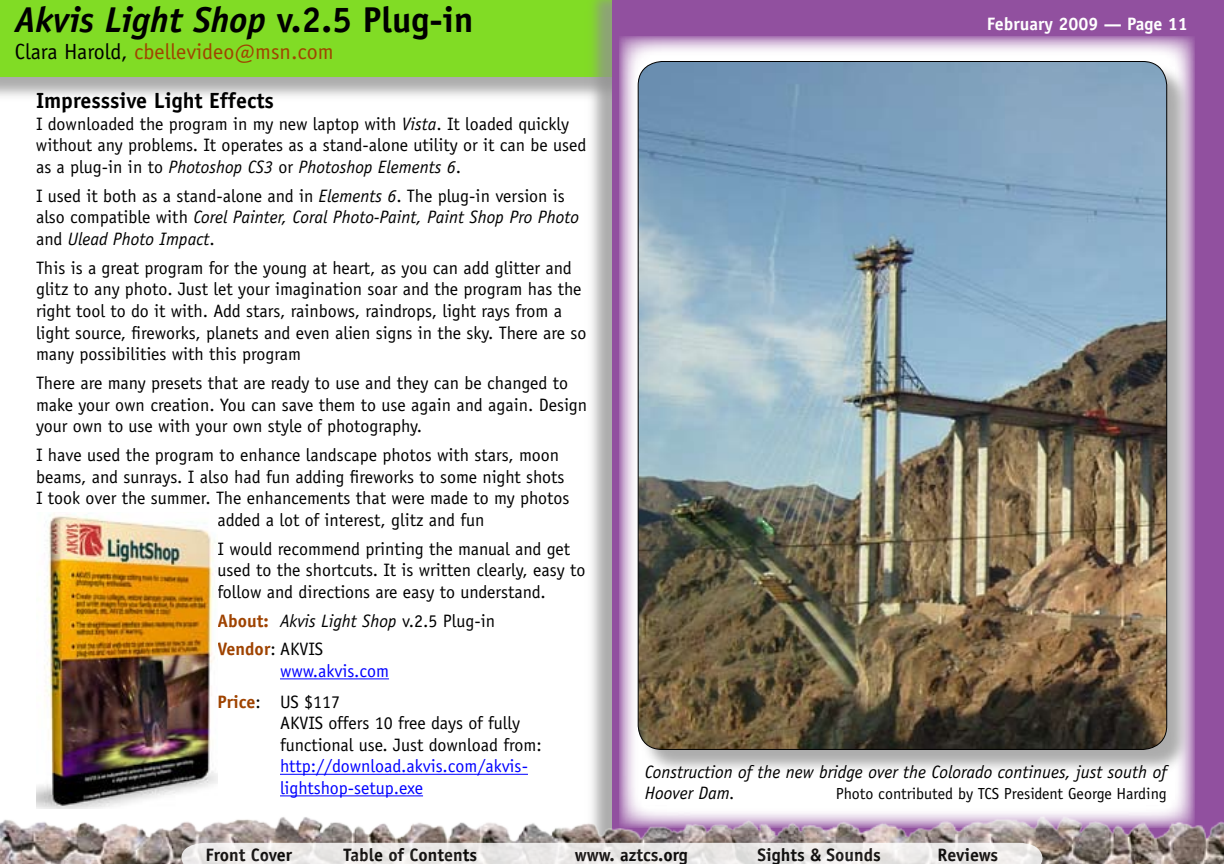
<style>
.page{position:relative;width:1224px;height:864px;background:#fff}
.page>*{position:absolute;margin:0;border:0;box-sizing:border-box;transform-origin:0 0}
.t1{font:italic 700 36px "Officina Sans";color:#000}
.t2{font:22px "Officina Sans";color:#9f4300}
.t3{font:700 22px "Officina Sans";color:#000}
.t4{font:18px/21.6px "Officina Sans";color:#000}
.t5{font:18px/30.6px "Officina Sans";color:#00f}
.t6{font:italic 18px/21.6px "Officina Sans";color:#000}
.t7{font:700 18px "Officina Sans";color:#000}
.t8{font:700 18px "Officina Sans";color:#fff}
.t9{font:16px "Officina Sans";color:#000}
.s1{font-style:normal}
.s2{color:#000}
.s3{font-style:italic}
.s4{font-weight:700;color:#9f4300}
</style>
<div class="page">
<div style="left:0;top:0;width:1224px;height:104px;background:#919191;opacity:.75"></div>
<div style="left:0;top:0;width:1224px;height:76px;background:#81dc25"></div>
<div style="left:585px;top:0;width:639px;height:864px;background:#919191;opacity:.75"></div>
<div style="left:612px;top:0;width:612px;height:864px;background:#91509f"></div>
<img style="left:0;top:814px;width:1224px;height:50px">
<svg style="left:181px;top:843px;width:862px;height:21px"></svg>
<hr style="left:280px;top:678px;width:109px;height:1px;background:#00f">
<hr style="left:280px;top:774px;width:248px;height:1px;background:#00f">
<hr style="left:280px;top:795px;width:143px;height:1px;background:#00f">
<svg style="left:619px;top:36px;width:576px;height:792px"></svg>
<img style="left:36px;top:513px;width:182px;height:295px">
<div style="left:640px;top:63px;width:553px;height:714px;background:#919191;opacity:.75"></div>
<img style="left:638px;top:62px;width:529px;height:687px;border-radius:24px">
<h1 class="t1" style="left:15px;top:-2px;width:460px">Akvis Light Shop <span class="s1">v.2.5 Plug-in</span></h1>
<p class="t8" style="left:987px;top:12px;width:203px">February 2009 — Page 11</p>
<p class="t2" style="left:15px;top:38px;width:320px"><span class="s2">Clara Harold,</span> cbellevideo@msn. com</p>
<p class="t3" style="left:36px;top:87px;width:239px">Impresssive Light Effects</p>
<p class="t4" style="left:36px;top:113px;width:552px">I downloaded the program in my new laptop with <span class="s3">Vista</span>. It loaded quickly without any problems. It operates as a stand-alone utility or it can be used as a plug-in in to <span class="s3">Photoshop CS3</span> or <span class="s3">Photoshop Elements 6</span>.</p>
<p class="t4" style="left:36px;top:185px;width:545px">I used it both as a stand-alone and in <span class="s3">Elements 6</span>. The plug-in version is also compatible with <span class="s3">Corel Painter, Coral Photo-Paint, Paint Shop Pro Photo </span>and <span class="s3">Ulead Photo Impact</span>.</p>
<p class="t4" style="left:36px;top:257px;width:552px">This is a great program for the young at heart, as you can add glitter and glitz to any photo. Just let your imagination soar and the program has the right tool to do it with. Add stars, rainbows, raindrops, light rays from a light source, fireworks, planets and even alien signs in the sky. There are so many possibilities with this program</p>
<p class="t4" style="left:36px;top:372px;width:553px">There are many presets that are ready to use and they can be changed to make your own creation. You can save them to use again and again. Design your own to use with your own style of photography.</p>
<p class="t4" style="left:36px;top:444px;width:525px">I have used the program to enhance landscape photos with stars, moon</p>
<p class="t4" style="left:36px;top:466px;width:530px">beams, and sunrays. I also had fun adding fireworks to some night shots</p>
<p class="t4" style="left:36px;top:487px;width:535px">I took over the summer. The enhancements that were made to my photos</p>
<p class="t4" style="left:218px;top:509px;width:268px">added a lot of interest, glitz and fun</p>
<p class="t4" style="left:218px;top:538px;width:369px">I would recommend printing the manual and get used to the shortcuts. It is written clearly, easy to follow and directions are easy to understand.</p>
<p class="t4" style="left:218px;top:606px;width:279px;line-height:28.8px"><span class="s4">About:</span> <span class="s3">Akvis Light Shop</span> v. 2. 5 Plug-in<br><span class="s4">Vendor</span>: AKVIS</p>
<p class="t5" style="left:218px;top:656px;width:173px;text-indent:62px">www. akvis. com<br><span class="s4">Price</span><span class="s2">: US $117</span></p>
<p class="t4" style="left:280px;top:712px;width:263px">AKVIS offers 10 free days of fully functional use. Just download from:</p>
<p class="t5" style="left:280px;top:756px;width:250px;line-height:21.6px">http://download. akvis. com/akvis&shy;lightshop-setup.exe</p>
<p class="t6" style="left:645px;top:761px;width:524px">Construction of the new bridge over the Colorado continues, just south of<br>Hoover Dam.</p>
<p class="t9" style="left:836px;top:784px;width:332px">Photo contributed by TCS President George Harding</p>
<p class="t7" style="left:206px;top:843px;width:88px">Front Cover</p>
<p class="t7" style="left:343px;top:843px;width:135px">Table of Contents</p>
<p class="t7" style="left:575px;top:843px;width:115px">www. aztcs.org</p>
<p class="t7" style="left:757px;top:843px;width:125px">Sights &amp; Sounds</p>
<p class="t7" style="left:937px;top:843px;width:62px">Reviews</p>
</div>
